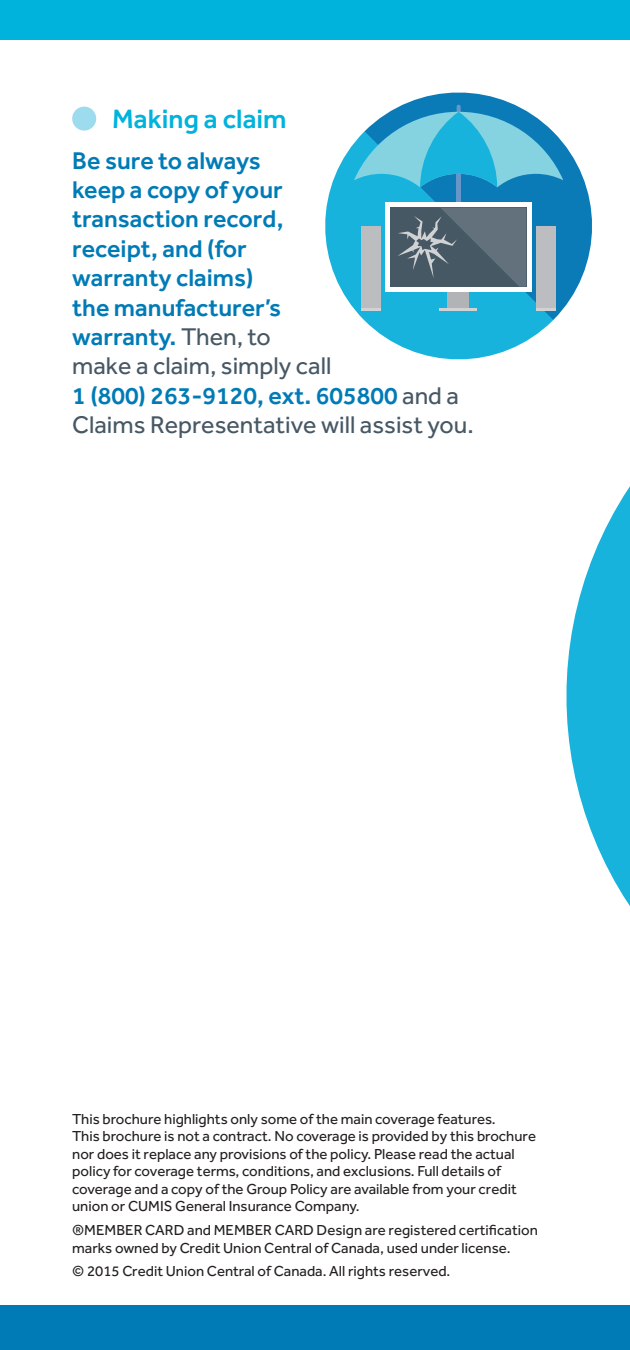
<style>
.page{position:relative;width:630px;height:1350px;background:#fff}
.page>*{position:absolute;margin:0;border:0;box-sizing:border-box;transform-origin:0 0}
.t1{font:500 27.5px "Effra";color:#00b3dc}
.t2{font:500 25px/29.5px "Effra";color:#007bb6}
.t3{font:15px/17.5px "Effra";color:#231f20}
.s1{font-weight:400;color:#475865}
</style>
<div class="page">
<svg style="left:567px;top:486px;width:63px;height:420px;fill:#18b3dc"></svg>
<div style="left:0;top:1305px;width:630px;height:45px;background:#007bb6"></div>
<div style="left:0;top:0;width:630px;height:40px;background:#00b3dc"></div>
<div style="left:72px;top:107px;width:24px;height:24px;background:#9ddbef;border-radius:50%"></div>
<svg style="left:325px;top:143px;width:228px;height:217px;fill:#18b3dc"></svg>
<svg style="left:364px;top:92px;width:228px;height:228px"></svg>
<svg style="left:457px;top:105px;width:4px;height:49px"></svg>
<hr style="left:457px;top:156px;width:4px;height:60px;background:#6697c8">
<div style="left:385px;top:202px;width:147px;height:90px;background:#fff"></div>
<div style="left:390px;top:208px;width:136px;height:79px;background:#475865"></div>
<hr style="left:439px;top:308px;width:38px;height:3px;background:#d1d2d4">
<svg style="left:398px;top:208px;width:128px;height:79px"></svg>
<div style="left:536px;top:226px;width:19px;height:85px;background:#bcbdc0"></div>
<div style="left:362px;top:226px;width:19px;height:85px;background:#bcbdc0"></div>
<hr style="left:362px;top:308px;width:19px;height:3px;background:#d1d2d4">
<hr style="left:536px;top:308px;width:19px;height:3px;background:#d1d2d4">
<svg style="left:354px;top:112px;width:209px;height:75px;background:#4fb7d7"></svg>
<p class="t1" style="left:112px;top:102px;width:176px">Making a claim</p>
<p class="t2" style="left:72px;top:145px;width:403px">Be sure to always<br>keep a copy of your<br>transaction record,<br>receipt, and (for<br>warranty claims)<br>the manufacturer’s<br>warranty. <span class="s1">Then, to<br>make a claim, simply call<br></span>1 (800) 263-9120, ext. 605800 <span class="s1">and a<br>Claims Representative will assist you.</span></p>
<p class="t3" style="left:72px;top:1110px;width:465px">This brochure highlights only some of the main coverage features.<br>This brochure is not a contract. No coverage is provided by this brochure nor does it replace any provisions of the policy. Please read the actual policy for coverage terms, conditions, and exclusions. Full details of coverage and a copy of the Group Policy are available from your credit union or CUMIS General Insurance Company.</p>
<p class="t3" style="left:72px;top:1221px;width:467px">®MEMBER CARD and MEMBER CARD Design are registered certification marks owned by Credit Union Central of Canada, used under license.</p>
<p class="t3" style="left:72px;top:1262px;width:380px">© 2015 Credit Union Central of Canada. All rights reserved.</p>
</div>
